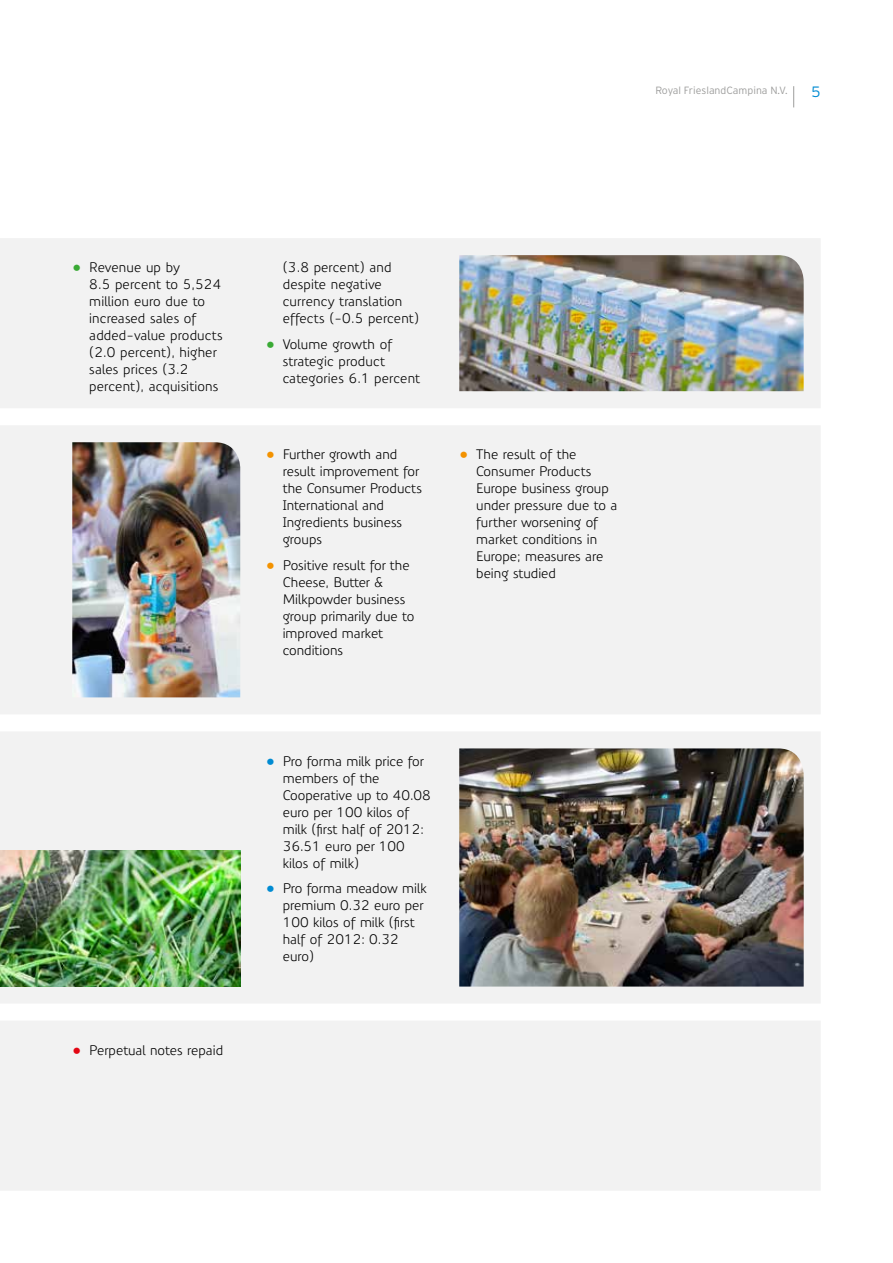
<style>
.page{position:relative;width:893px;height:1263px;background:#fff}
.page>*{position:absolute;margin:0;border:0;box-sizing:border-box;transform-origin:0 0}
.t1{font:300 15px "Interstate";color:#008bd2}
.t2{font:13.5px/17px "Precious Sans";color:#000}
.t3{font:300 10.5px "Interstate";color:#9d9d9c}
.s1{color:#3aaa35}
.s2{color:#f39200}
.s3{color:#e30613}
.s4{color:#008bd2}
</style>
<div class="page">
<div style="left:0;top:238px;width:820px;height:170px;background:#f2f2f2"></div>
<div style="left:0;top:426px;width:820px;height:288px;background:#f2f2f2"></div>
<div style="left:0;top:1021px;width:820px;height:169px;background:#f2f2f2"></div>
<div style="left:0;top:732px;width:820px;height:271px;background:#f2f2f2"></div>
<img style="left:0;top:850px;width:240px;height:136px">
<img style="left:459px;top:255px;width:345px;height:136px">
<img style="left:72px;top:442px;width:168px;height:255px">
<img style="left:459px;top:748px;width:345px;height:238px">
<svg style="left:793px;top:86px;width:1px;height:21px"></svg>
<p class="t3" style="left:655px;top:84px;width:134px">Royal FrieslandCampina N.V.</p>
<p class="t1" style="left:812px;top:83px;width:11px">5</p>
<p class="t2" style="left:89px;top:259px;width:135px;text-indent:-17px"><span class="s1">•</span> Revenue up by<br>8.5 percent to 5,524 million euro due to increased sales of added-value products (2.0 percent), higher sales prices (3.2 percent), acquisitions</p>
<p class="t2" style="left:283px;top:259px;width:138px">(3.8 percent) and despite negative currency translation effects (-0.5 percent)</p>
<p class="t2" style="left:283px;top:336px;width:139px;text-indent:-17px"><span class="s1">•</span> Volume growth of strategic product categories 6.1 percent</p>
<p class="t2" style="left:283px;top:446px;width:141px;text-indent:-17px"><span class="s2">•</span> Further growth and result improvement for the Consumer Products<br>International and<br>Ingredients business groups</p>
<p class="t2" style="left:283px;top:557px;width:133px;text-indent:-17px"><span class="s2">•</span> Positive result for the<br>Cheese, Butter &amp;<br>Milkpowder business group primarily due to improved market conditions</p>
<p class="t2" style="left:476px;top:446px;width:143px;text-indent:-17px"><span class="s2">•</span> The result of the<br>Consumer Products<br>Europe business group under pressure due to a further worsening of market conditions in<br>Europe; measures are being studied</p>
<p class="t2" style="left:72px;top:1041px;width:152px"><span class="s3">•</span> Perpetual notes repaid</p>
<p class="t2" style="left:283px;top:752px;width:150px;text-indent:-17px"><span class="s4">•</span> Pro forma milk price for members of the<br>Cooperative up to 40.08 euro per 100 kilos of milk (first half of 2012:<br>36.51 euro per 100 kilos of milk)</p>
<p class="t2" style="left:283px;top:880px;width:145px;text-indent:-17px"><span class="s4">•</span> Pro forma meadow milk premium 0.32 euro per<br>100 kilos of milk (first half of 2012: 0.32 euro)</p>
</div>
